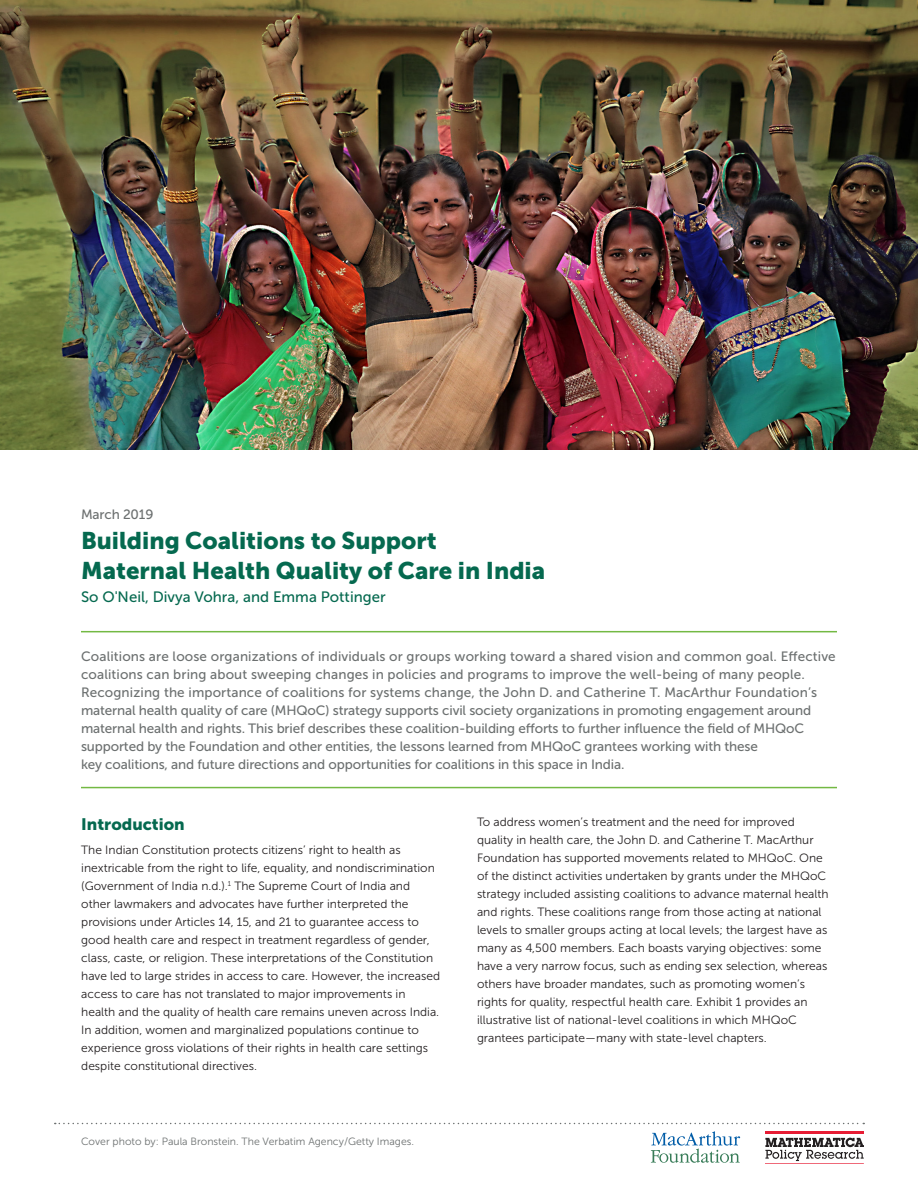
<style>
.page{position:relative;width:918px;height:1188px;background:#fff}
.page>*{position:absolute;margin:0;border:0;box-sizing:border-box;transform-origin:0 0}
.Text{font:24px/30px "Museo Sans 900";color:#05694f}
.Heading_1{font:16.5px "Museo Sans 900";color:#05694f}
.Text-2{font:15px "Museo Sans 500";color:#05694f}
.Text-3{font:13.5px/18px "Museo Sans 500";letter-spacing:-.01em;color:#6c7070}
.Date{font:13.5px "Museo Sans 500";letter-spacing:-.01em;color:#6c7070}
.Text-4{font:12px/18px "Museo Sans 300";color:#231f20}
.Text-5{font:10.5px "Museo Sans 300";color:#6c7070}
</style>
<div class="page">
<svg style="left:55px;top:1123px;width:809px;height:1px"></svg>
<img style="left:0;top:0;width:918px;height:450px">
<hr style="left:81px;top:631px;width:756px;height:1px;background:#73b943">
<hr style="left:81px;top:787px;width:756px;height:1px;background:#73b943">
<hr style="left:765px;top:1163px;width:99px;height:1px;background:#e71c34">
<hr style="left:765px;top:1131px;width:99px;height:3px;background:#e71c34">
<svg style="left:765px;top:1138px;width:99px;height:23px"></svg>
<svg style="left:651px;top:1131px;width:89px;height:32px"></svg>
<p class="Date" style="left:81px;top:507px;width:74px">March 2019</p>
<p class="Text" style="left:81px;top:525px;width:466px">Building Coalitions to Support<br>Maternal Health Quality of Care in India</p>
<p class="Text-2" style="left:81px;top:589px;width:306px">So O'Neil, Divya Vohra, and Emma Pottinger</p>
<p class="Text-3" style="left:81px;top:647px;width:756px">Coalitions are loose organizations of individuals or groups working toward a shared vision and common goal. Effective coalitions can bring about sweeping changes in policies and programs to improve the well-being of many people.<br>Recognizing the importance of coalitions for systems change, the John D. and Catherine T. MacArthur Foundation’s maternal health quality of care (MHQoC) strategy supports civil society organizations in promoting engagement around maternal health and rights. This brief describes these coalition-building efforts to further influence the field of MHQoC supported by the Foundation and other entities, the lessons learned from MHQoC grantees working with these<br>key coalitions, and future directions and opportunities for coalitions in this space in India.</p>
<p class="Heading_1" style="left:81px;top:814px;width:105px">Introduction</p>
<p class="Text-4" style="left:81px;top:841px;width:360px">The Indian Constitution protects citizens’ right to health as inextricable from the right to life, equality, and nondiscrimination (Government of India n.d.).<sup>1</sup> The Supreme Court of India and other lawmakers and advocates have further interpreted the provisions under Articles 14, 15, and 21 to guarantee access to good health care and respect in treatment regardless of gender, class, caste, or religion. These interpretations of the Constitution have led to large strides in access to care. However, the increased access to care has not translated to major improvements in health and the quality of health care remains uneven across India.<br>In addition, women and marginalized populations continue to experience gross violations of their rights in health care settings despite constitutional directives.</p>
<p class="Text-5" style="left:81px;top:1136px;width:335px">Cover photo by: Paula Bronstein. The Verbatim Agency/Getty Images.</p>
<p class="Text-4" style="left:477px;top:813px;width:353px">To address women’s treatment and the need for improved quality in health care, the John D. and Catherine T. MacArthur Foundation has supported movements related to MHQoC. One of the distinct activities undertaken by grants under the MHQoC strategy included assisting coalitions to advance maternal health and rights. These coalitions range from those acting at national levels to smaller groups acting at local levels; the largest have as many as 4,500 members. Each boasts varying objectives: some have a very narrow focus, such as ending sex selection, whereas others have broader mandates, such as promoting women’s rights for quality, respectful health care. Exhibit 1 provides an illustrative list of national-level coalitions in which MHQoC grantees participate—many with state-level chapters.</p>
</div>
